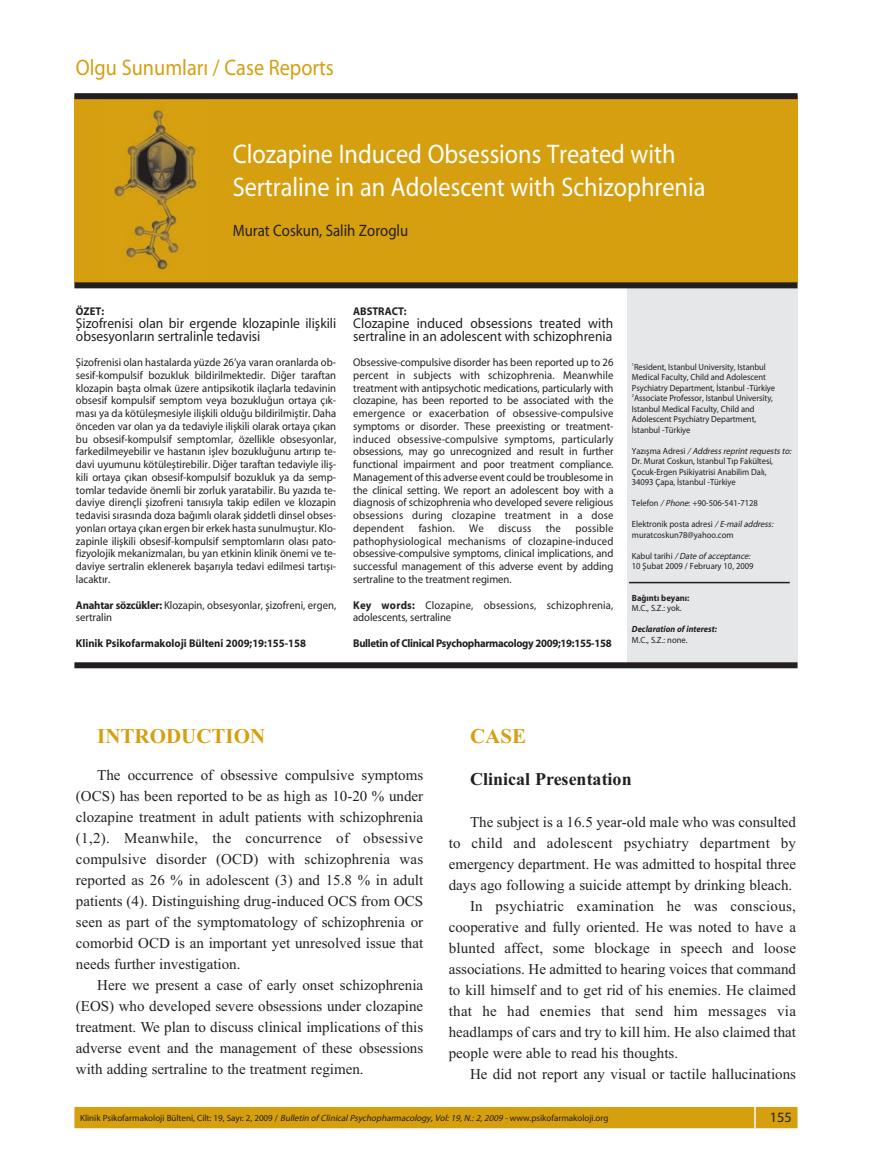
<style>
.page{position:relative;width:872px;height:1170px;background:#fff}
.page>*{position:absolute;margin:0;border:0;box-sizing:border-box;transform-origin:0 0}
.t1{font:27px/33px "Myriad Roman";color:#fff;scale:.9 1}
.t2{font:22.5px "Myriad Roman";color:#d59f0f;scale:.9 1}
.t3{font:700 21px "Times New Roman";color:#d59f0f}
.t4{font:700 18px "Times New Roman";color:#231f20}
.t5{font:16.5px "Myriad Roman";color:#231f20;scale:.9 1}
.t6{font:15px/21px "Times New Roman";color:#231f20;text-align:justify}
.t7{font:15px "Times New Roman";letter-spacing:.02em;color:#231f20}
.t8{font:14.25px/12.8px "Myriad Roman";color:#231f20;scale:.95 1}
.t9{font:14.25px "Myriad Roman";color:#231f20}
.t10{font:11.25px/12.8px "Myriad Roman";color:#231f20;text-align:justify;scale:.95 1}
.t11{font:700 11.25px "Myriad";color:#231f20;scale:.95 1}
.t12{font:700 11.25px "Myriad";letter-spacing:-.03em;color:#231f20;scale:.95 1}
.t13{font:9px/10.5px "Myriad Roman";letter-spacing:-.005em;color:#231f20;scale:.95 1}
.t14{font:9px "Myriad Roman";letter-spacing:-.005em;color:#231f20}
.t15{font:italic 700 9px "Myriad";color:#231f20;scale:.95 1}
.t16{font:700 9px "Myriad";color:#231f20;scale:.95 1}
.s1{font-family:"Myriad";font-weight:700}
.s2{font-style:italic}
</style>
<div class="page">
<div style="left:75px;top:1107px;width:721px;height:20px;background:#d59f0f"></div>
<div style="left:74px;top:1106px;width:723px;height:22px;border:2px solid #d59f0f"></div>
<svg style="left:754px;top:1106px;width:1px;height:22px"></svg>
<div style="left:74px;top:95px;width:723px;height:188px;background:#d59f0f"></div>
<div style="left:627px;top:287px;width:170px;height:376px;background:#e6e7e8"></div>
<div style="left:74px;top:282px;width:723px;height:6px;background:#231f20"></div>
<div style="left:74px;top:662px;width:723px;height:6px;background:#231f20"></div>
<div style="left:74px;top:93px;width:723px;height:6px;background:#231f20"></div>
<img style="left:113px;top:108px;width:84px;height:165px">
<hr style="left:629px;top:581px;width:160px;height:2px;background:#231f20">
<h2 class="t2" style="left:76px;top:59px;width:288px">Olgu Sunumlar› / Case Reports</h2>
<h1 class="t1" style="left:233px;top:139px;width:527px">Clozapine Induced Obsessions Treated with<br>Sertraline in an Adolescent with Schizophrenia</h1>
<h3 class="t5" style="left:233px;top:224px;width:197px">Murat Coskun, Salih Zoroglu</h3>
<p class="t11" style="left:76px;top:307px;width:31px">ÖZET:</p>
<p class="t8" style="left:76px;top:318px;width:275px">fiizofrenisi olan bir ergende klozapinle iliflkili obsesyonlar›n sertralinle tedavisi</p>
<p class="t10" style="left:76px;top:357px;width:275px">fiizofrenisi olan hastalarda yüzde 26’ya varan oranlarda ob&shy;sesif-kompulsif bozukluk bildirilmektedir. Di¤er taraftan klozapin baflta olmak üzere antipsikotik ilaçlarla tedavinin obsesif kompulsif semptom veya bozuklu¤un ortaya ç›k&shy;mas› ya da kötüleflmesiyle iliflkili oldu¤u bildirilmifltir. Daha önceden var olan ya da tedaviyle iliflkili olarak ortaya ç›kan bu obsesif-kompulsif semptomlar, özellikle obsesyonlar, farkedilmeyebilir ve hastan›n ifllev bozuklu¤unu art›r›p te&shy;davi uyumunu kötülefltirebilir. Di¤er taraftan tedaviyle ilifl&shy;kili ortaya ç›kan obsesif-kompulsif bozukluk ya da semp&shy;tomlar tedavide önemli bir zorluk yaratabilir. Bu yaz›da te&shy;daviye dirençli flizofreni tan›s›yla takip edilen ve klozapin tedavisi s›ras›nda doza ba¤›ml› olarak fliddetli dinsel obses&shy;yonlar› ortaya ç›kan ergen bir erkek hasta sunulmufltur. Klo&shy;zapinle iliflkili obsesif-kompulsif semptomlar›n olas› pato&shy;fizyolojik mekanizmalar›, bu yan etkinin klinik önemi ve te&shy;daviye sertralin eklenerek baflar›yla tedavi edilmesi tart›fl›- lacakt›r.</p>
<p class="t10" style="left:76px;top:599px;width:275px"><span class="s1">Anahtar sözcükler:</span> Klozapin, obsesyonlar, flizofreni, ergen, sertralin</p>
<p class="t11" style="left:76px;top:638px;width:244px">Klinik Psikofarmakoloji Bülteni 2009;19:155-158</p>
<p class="t11" style="left:353px;top:307px;width:58px">ABSTRACT:</p>
<p class="t8" style="left:353px;top:318px;width:275px">Clozapine induced obsessions treated with sertraline in an adolescent with schizophrenia</p>
<p class="t10" style="left:353px;top:357px;width:275px">Obsessive-compulsive disorder has been reported up to 26 percent in subjects with schizophrenia. Meanwhile treatment with antipsychotic medications, particularly with clozapine, has been reported to be associated with the emergence or exacerbation of obsessive-compulsive symptoms or disorder. These preexisting or treatment&shy;induced obsessive-compulsive symptoms, particularly obsessions, may go unrecognized and result in further functional impairment and poor treatment compliance.<br>Management of this adverse event could be troublesome in the clinical setting. We report an adolescent boy with a diagnosis of schizophrenia who developed severe religious obsessions during clozapine treatment in a dose dependent</p>
<p class="t10" style="left:419px;top:522px;width:39px">fashion.</p>
<p class="t10" style="left:469px;top:522px;width:17px">We</p>
<p class="t10" style="left:498px;top:522px;width:36px">discuss</p>
<p class="t10" style="left:546px;top:522px;width:17px">the</p>
<p class="t10" style="left:353px;top:522px;width:275px;text-indent:222px">possible pathophysiological mechanisms of clozapine-induced obsessive-compulsive symptoms, clinical implications, and successful management of this adverse event by adding sertraline to the treatment regimen.</p>
<p class="t10" style="left:353px;top:599px;width:275px"><span class="s1">Key words:</span> Clozapine, obsessions, schizophrenia, adolescents, sertraline</p>
<p class="t12" style="left:353px;top:638px;width:273px">Bulletin of Clinical Psychopharmacology 2009;19:155-158</p>
<p class="t13" style="left:632px;top:362px;width:152px"><sup>1</sup>Resident, Istanbul University, Istanbul Medical Faculty, Child and Adolescent Psychiatry Department, ‹stanbul -Türkiye <sup>2</sup>Associate Professor, Istanbul University, Istanbul Medical Faculty, Child and Adolescent Psychiatry Department, ‹stanbul -Türkiye</p>
<p class="t13" style="left:632px;top:446px;width:171px">Y a z › fl m a A d r e s i <span class="s2">/ Address reprintrequests to:<br></span>Dr. Murat Coskun, Istanbul T›p Fakültesi, Çocuk-Ergen Psikiyatrisi Anabilim Dal›,<br>34093 Çapa, ‹stanbul -Türkiye</p>
<p class="t13" style="left:632px;top:498px;width:134px">Telefon <span class="s2">/ Phone</span>: +90-506-541-7128</p>
<p class="t13" style="left:632px;top:519px;width:152px">Elektronik posta adresi <span class="s2">/ E-mailaddress: </span>muratcoskun78@yahoo.com</p>
<p class="t13" style="left:632px;top:551px;width:130px">K a b u l t a r i h i <span class="s2">/ Date of acceptance:<br></span>10 fiubat 2009 / February 10, 2009</p>
<p class="t16" style="left:632px;top:594px;width:62px">Ba¤›nt› beyan›:</p>
<p class="t13" style="left:632px;top:603px;width:54px">M.C., S.Z.: yok.</p>
<p class="t15" style="left:632px;top:626px;width:91px">Declaration of interest:</p>
<p class="t13" style="left:632px;top:635px;width:60px">M.C., S.Z.: none.</p>
<h3 class="t3" style="left:97px;top:728px;width:169px">INTRODUCTION</h3>
<p class="t6" style="left:76px;top:766px;width:349px;text-indent:21px">The occurrence of obsessive compulsive symptoms (OCS) has been reported to be as high as 10-20 % under clozapine treatment in adult patients with schizophrenia (1,2). Meanwhile, the concurrence of obsessive compulsive disorder (OCD) with schizophrenia was reported as 26 % in adolescent (3) and 15.8 % in adult patients (4). Distinguishing drug-induced OCS from OCS seen as part of the symptomatology of schizophrenia or comorbid OCD is an important yet unresolved issue that needs further investigation.</p>
<p class="t6" style="left:76px;top:976px;width:349px;text-indent:21px">Here we present a case of early onset schizophrenia (EOS) who developed severe obsessions under clozapine treatment. We plan to discuss clinical implications of this adverse event and the management of these obsessions with adding sertraline to the treatment regimen.</p>
<h3 class="t3" style="left:470px;top:728px;width:57px">CASE</h3>
<h3 class="t4" style="left:470px;top:772px;width:163px">Clinical Presentation</h3>
<h3 class="t6" style="left:470px;top:812px;width:327px">The subject is a 16.5 year-old male who was consulted</h3>
<h3 class="t7" style="left:449px;top:837px;width:349px">to child and adolescent psychiatry department by</h3>
<h3 class="t6" style="left:449px;top:854px;width:349px">emergency department. He was admitted to hospital three</h3>
<h3 class="t6" style="left:449px;top:875px;width:345px">days ago following a suicide attempt by drinking bleach.</h3>
<h3 class="t7" style="left:470px;top:900px;width:327px">In psychiatric examination he was conscious,</h3>
<h3 class="t6" style="left:449px;top:917px;width:349px">cooperative and fully oriented. He was noted to have a</h3>
<h3 class="t6" style="left:449px;top:938px;width:349px">blunted affect, some blockage in speech and loose</h3>
<h3 class="t6" style="left:449px;top:959px;width:349px">associations. He admitted to hearing voices that command</h3>
<h3 class="t6" style="left:449px;top:980px;width:349px">to kill himself and to get rid of his enemies. He claimed</h3>
<h3 class="t7" style="left:449px;top:1005px;width:349px">that he had enemies that send him messages via</h3>
<h3 class="t6" style="left:449px;top:1022px;width:349px">headlamps of cars and try to kill him. He also claimed that</h3>
<h3 class="t6" style="left:449px;top:1043px;width:231px">people were able to read his thoughts.</h3>
<h3 class="t6" style="left:470px;top:1064px;width:327px">He did not report any visual or tactile hallucinations</h3>
<p class="t14" style="left:80px;top:1114px;width:530px">Klinik Psikofarmakoloji Bülteni, Cilt: 19, Say›: 2, 2009 / <span class="s2">Bulletin of ClinicalPsychopharmacology,Vol:19,N.:2,2009-</span>www.psikofarmakoloji.org</p>
<p class="t9" style="left:770px;top:1112px;width:23px">155</p>
</div>
